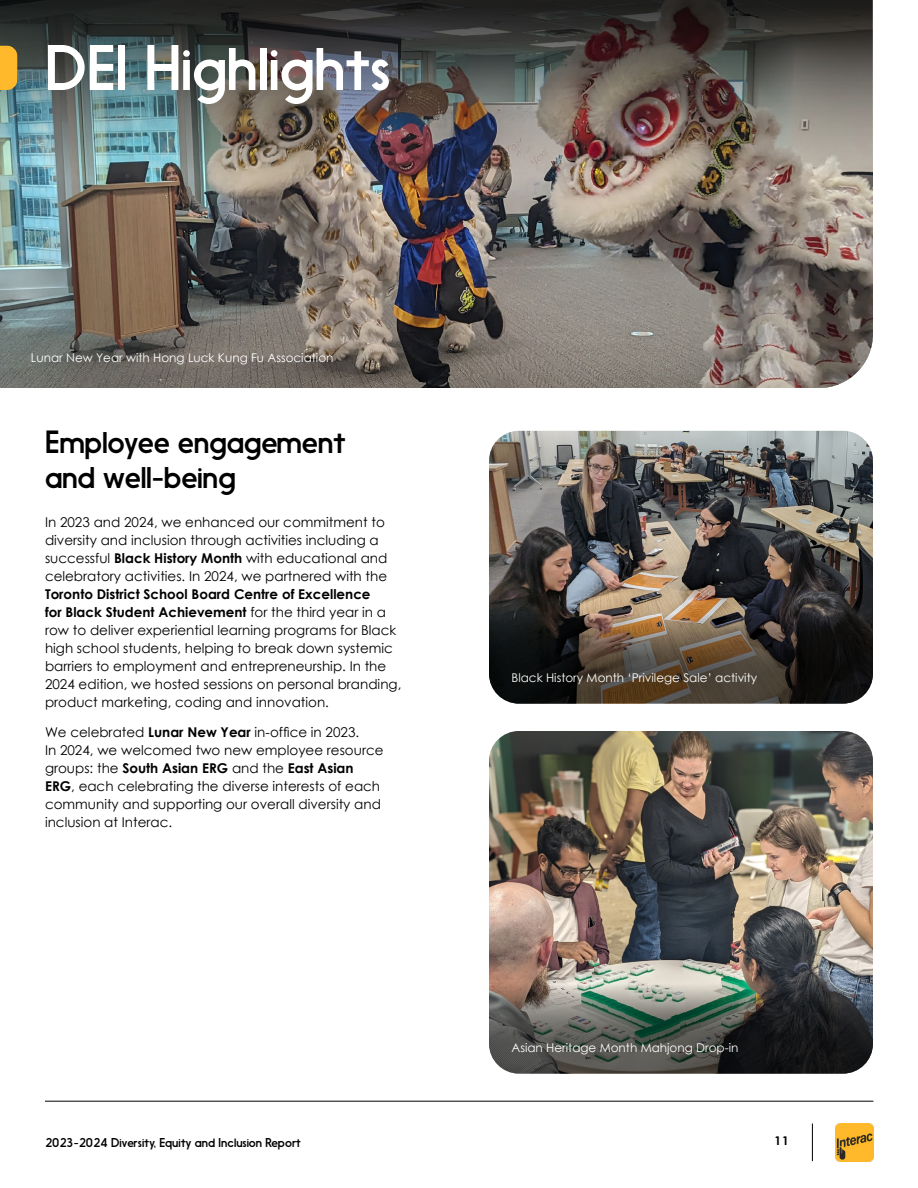
<style>
.page{position:relative;width:918px;height:1188px;background:#fff}
.page>*{position:absolute;margin:0;border:0;box-sizing:border-box;transform-origin:0 0}
.t1{font:60px "Nanami";letter-spacing:-.01em;color:#fff}
.t2{font:30px/34.5px "Nanami";letter-spacing:-.01em;color:#000}
.t3{font:13.5px/18px "Century Gothic";color:#000}
.t4{font:12px "Century Gothic";color:#fff}
.t5{font:12px "Nanami";color:#000}
.t6{font:700 12px "Century Gothic Pro";color:#000}
.s1{font-weight:700}
</style>
<div class="page">
<img style="left:836px;top:1123px;width:37px;height:38px">
<hr style="left:812px;top:1124px;width:1px;height:37px;background:#000">
<hr style="left:45px;top:1101px;width:828px;height:1px;background:#000">
<img style="left:0;top:0;width:873px;height:388px">
<img style="left:489px;top:431px;width:384px;height:147px">
<img style="left:489px;top:731px;width:384px;height:217px">
<img style="left:489px;top:578px;width:384px;height:126px">
<img style="left:489px;top:948px;width:384px;height:126px">
<svg style="left:0;top:46px;width:17px;height:44px"></svg>
<h1 class="t1" style="left:45px;top:33px;width:347px">DEI Highlights</h1>
<p class="t4" style="left:31px;top:349px;width:304px">Lunar New Year with Hong Luck Kung Fu Association</p>
<h2 class="t2" style="left:45px;top:425px;width:302px">Employee engagement and well-being</h2>
<p class="t3" style="left:45px;top:513px;width:344px">In 2023 and 2024, we enhanced our commitment to diversity and inclusion through activities including a successful <span class="s1">Black History Month</span> with educational and celebratory activities. In 2024, we partnered with the</p>
<p class="t3" style="left:45px;top:585px;width:358px"><span class="s1">Toronto District School Board Centre of Excellence<br>for Black Student Achievement</span> for the third year in a row to deliver experiential learning programs for Black high school students, helping to break down systemic barriers to employment and entrepreneurship. In the 2024 edition, we hosted sessions on personal branding, product marketing, coding and innovation.</p>
<p class="t3" style="left:45px;top:723px;width:340px">We celebrated <span class="s1">Lunar New Year</span> in-office in 2023.<br>In 2024, we welcomed two new employee resource groups: the <span class="s1">South Asian ERG</span> and the <span class="s1">East Asian ERG</span>, each celebrating the diverse interests of each community and supporting our overall diversity and inclusion at Interac.</p>
<p class="t4" style="left:512px;top:669px;width:247px">Black History Month ‘Privilege Sale’ activity</p>
<p class="t4" style="left:512px;top:1039px;width:229px">Asian Heritage Month Mahjong Drop-in</p>
<p class="t5" style="left:45px;top:1135px;width:258px">2023-2024 Diversity, Equity and Inclusion Report</p>
<p class="t6" style="left:774px;top:1133px;width:16px">11</p>
</div>
